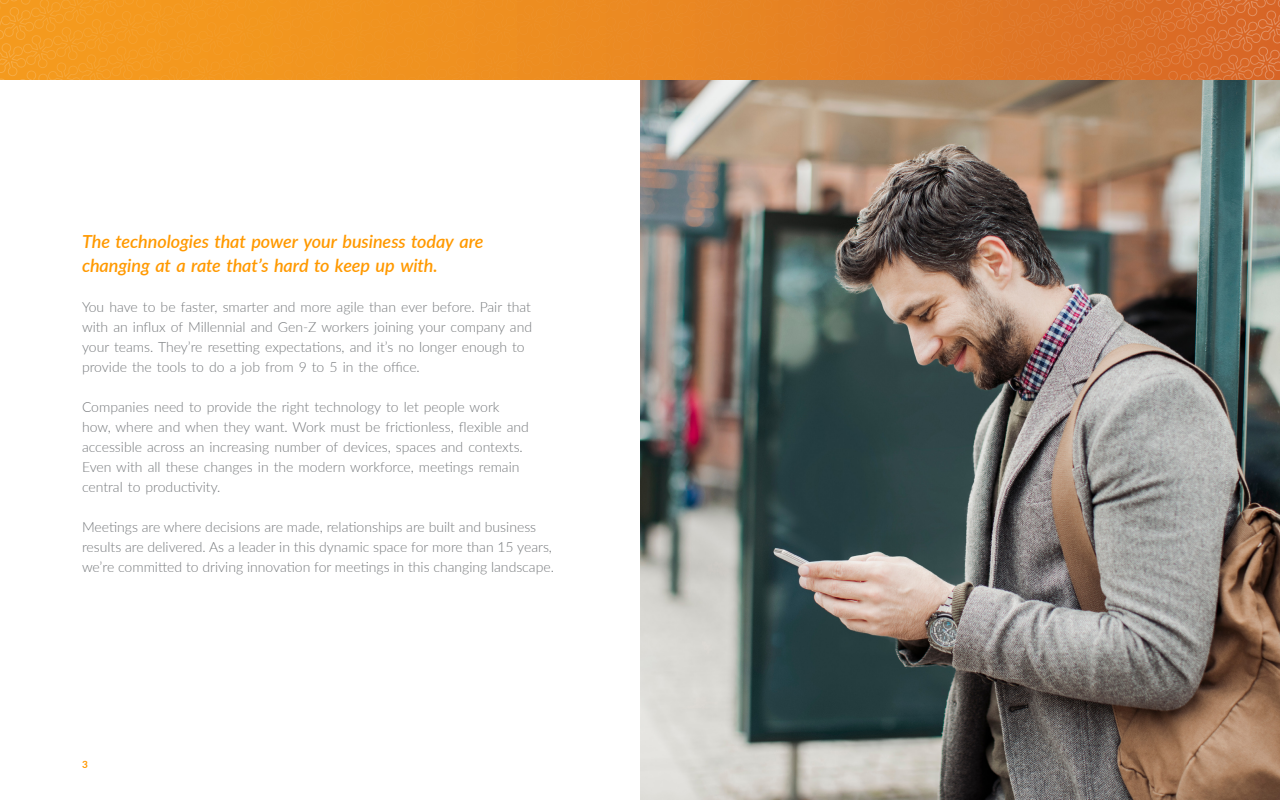
<style>
.page{position:relative;width:1280px;height:800px;background:#fff}
.page>*{position:absolute;margin:0;border:0;box-sizing:border-box;transform-origin:0 0}
.t1{font:italic 600 18px/24px "Lato";letter-spacing:-.005em;color:#f90}
.Body{font:300 14px/20px "Lato";color:#75787b}
.t2{font:700 10px "Lato";color:#ff9800}
</style>
<div class="page">
<img style="left:640px;top:80px;width:640px;height:720px">
<svg style="left:0;top:0;width:1280px;height:80px;background:#e98724"></svg>
<p class="t1" style="left:82px;top:228px;width:403px">The technologies that power your business today are changing at a rate that’s hard to keep up with.</p>
<p class="Body" style="left:82px;top:296px;width:452px">You have to be faster, smarter and more agile than ever before. Pair that with an influx of Millennial and Gen-Z workers joining your company and your teams. They’re resetting expectations, and it’s no longer enough to provide the tools to do a job from 9 to 5 in the office.</p>
<p class="Body" style="left:82px;top:396px;width:449px">Companies need to provide the right technology to let people work how, where and when they want. Work must be frictionless, flexible and accessible across an increasing number of devices, spaces and contexts.<br>Even with all these changes in the modern workforce, meetings remain central to productivity.</p>
<p class="Body" style="left:82px;top:516px;width:473px">Meetings are where decisions are made, relationships are built and business results are delivered. As a leader in this dynamic space for more than 15 years, we’re committed to driving innovation for meetings in this changing landscape.</p>
<p class="t2" style="left:82px;top:757px;width:7px">3</p>
</div>
